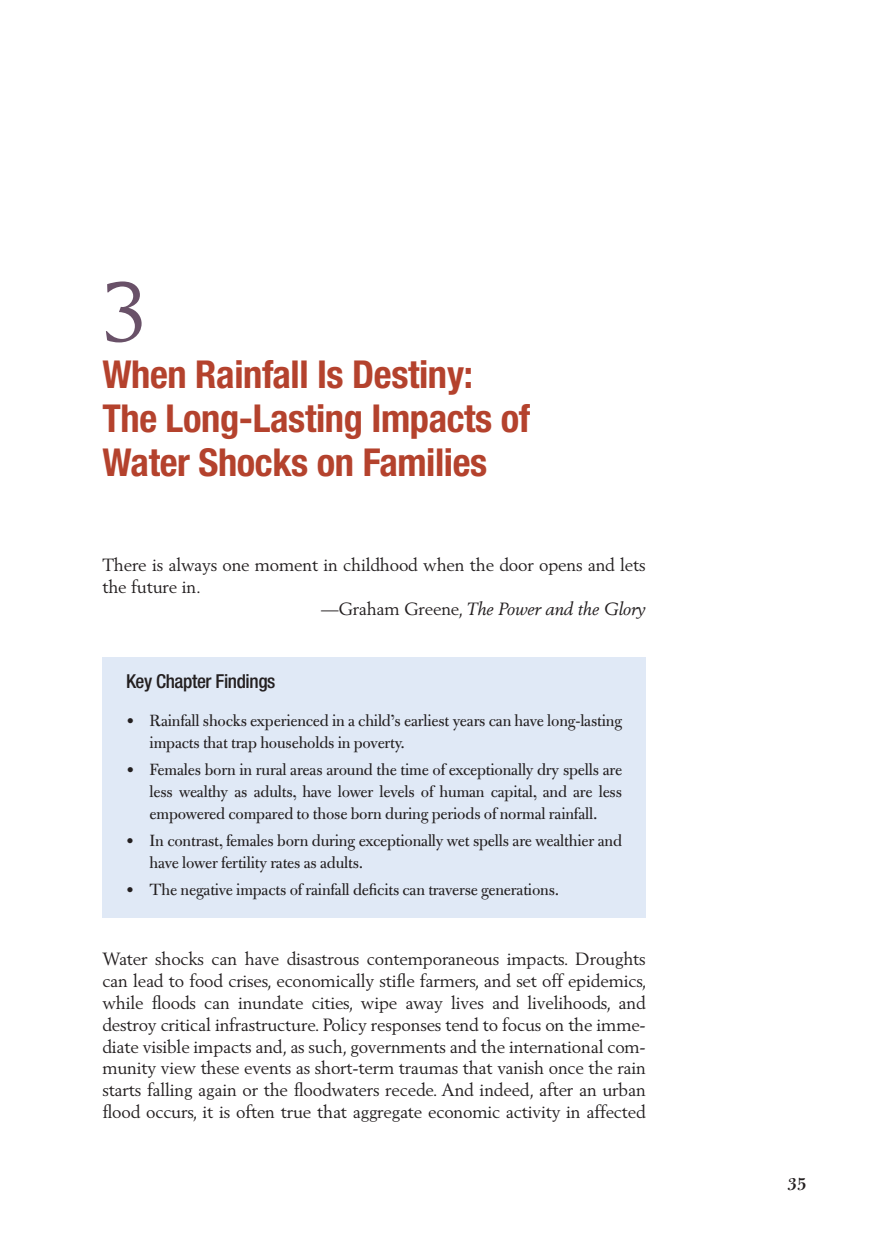
<style>
.page{position:relative;width:882px;height:1260px;background:#fff}
.page>*{position:absolute;margin:0;border:0;box-sizing:border-box;transform-origin:0 0}
.t1{font:84px "Berling";color:#695168}
.t2{font:700 condensed 38.5px/43.8px "Helvetica Neue";letter-spacing:-.01em;color:#b4422d}
.t3{font:500 condensed 19.25px "Helvetica Neue";letter-spacing:-.02em;color:#231f20}
.t4{font:600 19.25px "Bulmer";color:#231f20}
.t5{font:17.5px/21.9px "Berling";letter-spacing:-.01em;color:#231f20;text-align:justify}
.t6{font:17.5px/21.9px "Bulmer";letter-spacing:-.01em;color:#231f20}
.t7{font:italic 17.5px "Berling";letter-spacing:-.01em;color:#231f20}
.s1{font-style:normal}
</style>
<div class="page">
<div style="left:102px;top:657px;width:544px;height:261px;background:#e0e9f6"></div>
<h1 class="t1" style="left:102px;top:261px;width:48px">3</h1>
<h2 class="t2" style="left:102px;top:352px;width:429px">When Rainfall Is Destiny:<br>The Long-Lasting Impacts of<br>Water Shocks on Families</h2>
<p class="t5" style="left:102px;top:554px;width:545px">There is always one moment in childhood when the door opens and lets</p>
<p class="t5" style="left:102px;top:576px;width:100px">the future in.</p>
<p class="t7" style="left:321px;top:598px;width:326px"><span class="s1">—Graham Greene,</span> The Power and the Glory</p>
<p class="t3" style="left:126px;top:670px;width:151px">Key Chapter Findings</p>
<p class="t6" style="left:150px;top:710px;width:474px;text-indent:-24px">• Rainfall shocks experienced in a child’s earliest years can have long-lasting impacts that trap households in poverty.</p>
<p class="t6" style="left:150px;top:759px;width:474px;text-align:justify;text-indent:-24px">• Females born in rural areas around the time of exceptionally dry spells are less wealthy as adults, have lower levels of human capital, and are less empowered compared to those born during periods of normal rainfall.</p>
<p class="t6" style="left:150px;top:830px;width:474px;text-indent:-24px">• In contrast, females born during exceptionally wet spells are wealthier and have lower fertility rates as adults.</p>
<p class="t6" style="left:126px;top:879px;width:435px">• The negative impacts of rainfall deficits can traverse generations.</p>
<p class="t5" style="left:102px;top:948px;width:546px">Water shocks can have disastrous contemporaneous impacts. Droughts can lead to food crises, economically stifle farmers, and set off epidemics, while floods can inundate cities, wipe away lives and livelihoods, and destroy critical infrastructure. Policy responses tend to focus on the imme&shy;diate visible impacts and, as such, governments and the international com&shy;munity view these events as short-term traumas that vanish once the rain starts falling again or the floodwaters recede. And indeed, after an urban flood occurs, it is often true that aggregate economic activity in affected</p>
<p class="t4" style="left:788px;top:1173px;width:21px">35</p>
</div>
